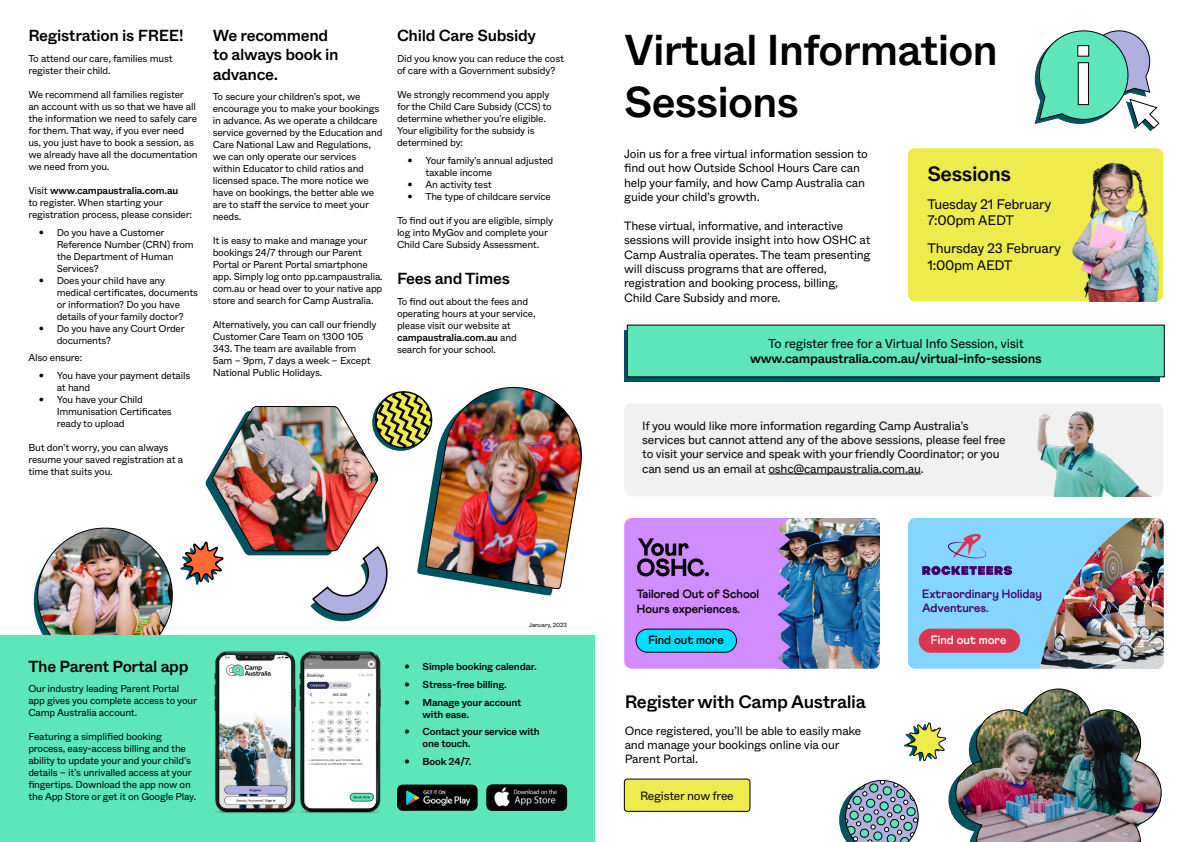
<style>
.page{position:relative;width:1191px;height:842px;background:#fff}
.page>*{position:absolute;margin:0;border:0;box-sizing:border-box;transform-origin:0 0}
.t1{font:500 43.1px/51.7px "ABC Whyte";letter-spacing:-.02em;color:#000}
.t2{font:500 20.7px "ABC Whyte";letter-spacing:-.02em;color:#000}
.t3{font:500 18px "ABC Whyte";letter-spacing:-.02em;color:#000}
.t4{font:500 16px/19.2px "ABC Whyte";letter-spacing:-.02em;color:#000}
.t5{font:13.8px/16.5px "ABC Whyte";letter-spacing:-.02em;color:#000}
.t6{font:500 12.9px "ABC Whyte";letter-spacing:-.02em;color:#000}
.t7{font:12.9px "ABC Whyte";letter-spacing:-.02em;color:#000}
.t8{font:12px/14.4px "ABC Whyte";letter-spacing:-.02em;color:#000}
.t9{font:700 12px/14.4px "Athletics";color:#000}
.t10{font:700 12px/14.4px "Athletics";color:#400066}
.t11{font:700 12px "Athletics";color:#fff}
.t12{font:10px/12px "ABC Whyte";letter-spacing:-.02em;color:#000}
.t13{font:500 10px/12px "ABC Whyte";letter-spacing:-.02em;color:#000}
.t14{font:6px "ABC Whyte";letter-spacing:-.02em;color:#000}
.s1{font-weight:500}
</style>
<div class="page">
<div style="left:0;top:636px;width:595px;height:206px;background:#5ce6ba"></div>
<img style="left:30px;top:386px;width:555px;height:250px">
<img style="left:214px;top:651px;width:78px;height:162px">
<img style="left:292px;top:651px;width:89px;height:162px">
<img style="left:397px;top:784px;width:80px;height:27px">
<img style="left:486px;top:784px;width:80px;height:27px">
<img style="left:790px;top:518px;width:90px;height:151px">
<div style="left:624px;top:403px;width:539px;height:93px;background:#f1f1f1;border-radius:7px"></div>
<div style="left:908px;top:148px;width:255px;height:153px;background:#f0eb4d;border-radius:7px"></div>
<div style="left:624px;top:330px;width:535px;height:52px;background:linear-gradient(to bottom,#04414c,#044754)"></div>
<hr style="left:768px;top:474px;width:152px;height:1px;background:#000">
<div style="left:627px;top:325px;width:537px;height:52px;background:#5ce6ba"></div>
<div style="left:624px;top:779px;width:126px;height:32px;background:#f0eb4d;border-radius:3px"></div>
<div style="left:624px;top:778px;width:126px;height:34px;border:1px solid #000;border-radius:3px"></div>
<svg style="left:1034px;top:30px;width:126px;height:102px"></svg>
<img style="left:1037px;top:411px;width:114px;height:85px">
<svg style="left:624px;top:518px;width:166px;height:151px"></svg>
<div style="left:908px;top:518px;width:255px;height:151px;background:#85d6ff;border-radius:7px"></div>
<img style="left:1040px;top:518px;width:123px;height:151px">
<div style="left:636px;top:629px;width:100px;height:23px;background:#00deff;border-radius:12px"></div>
<div style="left:635px;top:629px;width:102px;height:24px;border:1px solid #000;border-radius:12px"></div>
<div style="left:918px;top:629px;width:102px;height:24px;background:#db364f;border-radius:12px"></div>
<svg style="left:922px;top:566px;width:90px;height:9px"></svg>
<svg style="left:948px;top:534px;width:38px;height:24px"></svg>
<img style="left:839px;top:688px;width:323px;height:154px">
<img style="left:1072px;top:152px;width:92px;height:149px">
<h3 class="t4" style="left:28px;top:26px;width:157px">Registration is FREE!</h3>
<p class="t12" style="left:28px;top:52px;width:146px">To attend our care, families must register their child.</p>
<p class="t12" style="left:28px;top:88px;width:171px">We recommend all families register<br>an account with us so that we have all the information we need to safely care for them. That way, if you ever need us, you just have to book a session, as we already have all the documentation we need from you.</p>
<p class="t12" style="left:28px;top:184px;width:165px">Visit <span class="s1">www.campaustralia.com.au<br></span>to register. When starting your registration process, please consider:</p>
<p class="t12" style="left:57px;top:226px;width:139px;text-indent:-18px">• Do you have a Customer<br>Reference Number (CRN) from the Department of Human<br>Services?</p>
<p class="t12" style="left:57px;top:274px;width:143px;text-indent:-18px">• Does your child have any medical certificates, documents or information? Do you have details of your family doctor?</p>
<p class="t12" style="left:57px;top:322px;width:130px;text-indent:-18px">• Do you have any Court Order documents?</p>
<p class="t12" style="left:28px;top:352px;width:55px">Also ensure:</p>
<p class="t12" style="left:57px;top:369px;width:135px;text-indent:-18px">• You have your payment details at hand</p>
<p class="t12" style="left:57px;top:393px;width:117px;text-indent:-18px">• You have your Child<br>Immunisation Certificates ready to upload</p>
<p class="t12" style="left:28px;top:441px;width:156px">But don’t worry, you can always resume your saved registration at a time that suits you.</p>
<h3 class="t4" style="left:213px;top:26px;width:127px">We recommend to always book in advance.</h3>
<p class="t12" style="left:213px;top:91px;width:171px">To secure your children’s spot, we encourage you to make your bookings in advance. As we operate a childcare service governed by the Education and<br>Care National Law and Regulations, we can only operate our services within Educator to child ratios and licensed space. The more notice we have on bookings, the better able we are to staff the service to meet your needs.</p>
<p class="t12" style="left:213px;top:235px;width:172px">It is easy to make and manage your bookings 24/7 through our Parent Portal or Parent Portal smartphone app. Simply log onto pp.campaustralia. com.au or head over to your native app store and search for Camp Australia.</p>
<p class="t12" style="left:213px;top:319px;width:165px">Alternatively, you can call our friendly<br>Customer Care Team on 1300 105<br>343. The team are available from<br>5am – 9pm, 7 days a week – Except<br>National Public Holidays.</p>
<h3 class="t4" style="left:397px;top:26px;width:140px">Child Care Subsidy</h3>
<p class="t12" style="left:397px;top:52px;width:168px">Did you know you can reduce the cost of care with a Government subsidy?</p>
<p class="t12" style="left:397px;top:88px;width:156px">We strongly recommend you apply for the Child Care Subsidy (CCS) to determine whether you’re eligible.<br>Your eligibility for the subsidy is determined by:</p>
<p class="t12" style="left:425px;top:154px;width:129px;text-indent:-18px">• Your family’s annual adjusted taxable income</p>
<p class="t12" style="left:407px;top:178px;width:86px">• An activity test</p>
<p class="t12" style="left:407px;top:190px;width:145px">• The type of childcare service</p>
<p class="t12" style="left:397px;top:214px;width:158px">To find out if you are eligible, simply log into MyGov and complete your<br>Child Care Subsidy Assessment.</p>
<h3 class="t4" style="left:397px;top:269px;width:114px">Fees and Times</h3>
<p class="t12" style="left:397px;top:295px;width:140px">To find out about the fees and operating hours at your service, please visit our website at <span class="s1">campaustralia.com.au</span> and search for your school.</p>
<h3 class="t4" style="left:28px;top:657px;width:162px">The Parent Portal app</h3>
<p class="t12" style="left:28px;top:683px;width:170px">Our industry leading Parent Portal app gives you complete access to your<br>Camp Australia account.</p>
<p class="t12" style="left:28px;top:731px;width:169px">Featuring a simplified booking process, easy-access billing and the ability to update your and your child’s details – it’s unrivalled access at your fingertips. Download the app now on the App Store or get it on Google Play.</p>
<p class="t14" style="left:529px;top:621px;width:39px">January, 2023</p>
<p class="t13" style="left:404px;top:661px;width:134px">• Simple booking calendar.</p>
<p class="t13" style="left:404px;top:679px;width:104px">• Stress-free billing.</p>
<p class="t13" style="left:422px;top:696px;width:100px;text-indent:-18px">• Manage your account with ease.</p>
<p class="t13" style="left:422px;top:726px;width:119px;text-indent:-18px">• Contact your service with one touch.</p>
<p class="t13" style="left:404px;top:756px;width:68px">• Book 24/7.</p>
<h1 class="t1" style="left:624px;top:25px;width:375px">Virtual Information<br>Sessions</h1>
<p class="t8" style="left:624px;top:147px;width:245px">Join us for a free virtual information session to find out how Outside School Hours Care can help your family, and how Camp Australia can guide your child’s growth.</p>
<p class="t8" style="left:624px;top:219px;width:248px">These virtual, informative, and interactive sessions will provide insight into how OSHC at Camp Australia operates. The team presenting will discuss programs that are offered, registration and booking process, billing,<br>Child Care Subsidy and more.</p>
<h2 class="t2" style="left:927px;top:160px;width:85px">Sessions</h2>
<h3 class="t5" style="left:927px;top:196px;width:126px">Tuesday 21 February<br>7:00pm AEDT</h3>
<h3 class="t5" style="left:927px;top:240px;width:135px">Thursday 23 February<br>1:00pm AEDT</h3>
<p class="t7" style="left:768px;top:335px;width:257px">To register free for a Virtual Info Session, visit</p>
<p class="t6" style="left:750px;top:350px;width:293px">www.campaustralia.com.au/virtual-info-sessions</p>
<p class="t8" style="left:642px;top:418px;width:365px">If you would like more information regarding Camp Australia’s services but cannot attend any of the above sessions, please feel free to visit your service and speak with your friendly Coordinator; or you can send us an email at oshc@campaustralia.com.au.</p>
<p class="t9" style="left:637px;top:587px;width:124px">Tailored Out of School<br>Hours experiences.</p>
<p class="t10" style="left:922px;top:586px;width:121px">Extraordinary Holiday<br>Adventures.</p>
<p class="t9" style="left:648px;top:633px;width:77px">Find out more</p>
<p class="t11" style="left:931px;top:633px;width:77px">Find out more</p>
<h3 class="t3" style="left:624px;top:690px;width:243px">Register with Camp Australia</h3>
<p class="t8" style="left:624px;top:723px;width:238px">Once registered, you’ll be able to easily make and manage your bookings online via our<br>Parent Portal.</p>
<p class="t8" style="left:640px;top:789px;width:95px">Register now free</p>
</div>
